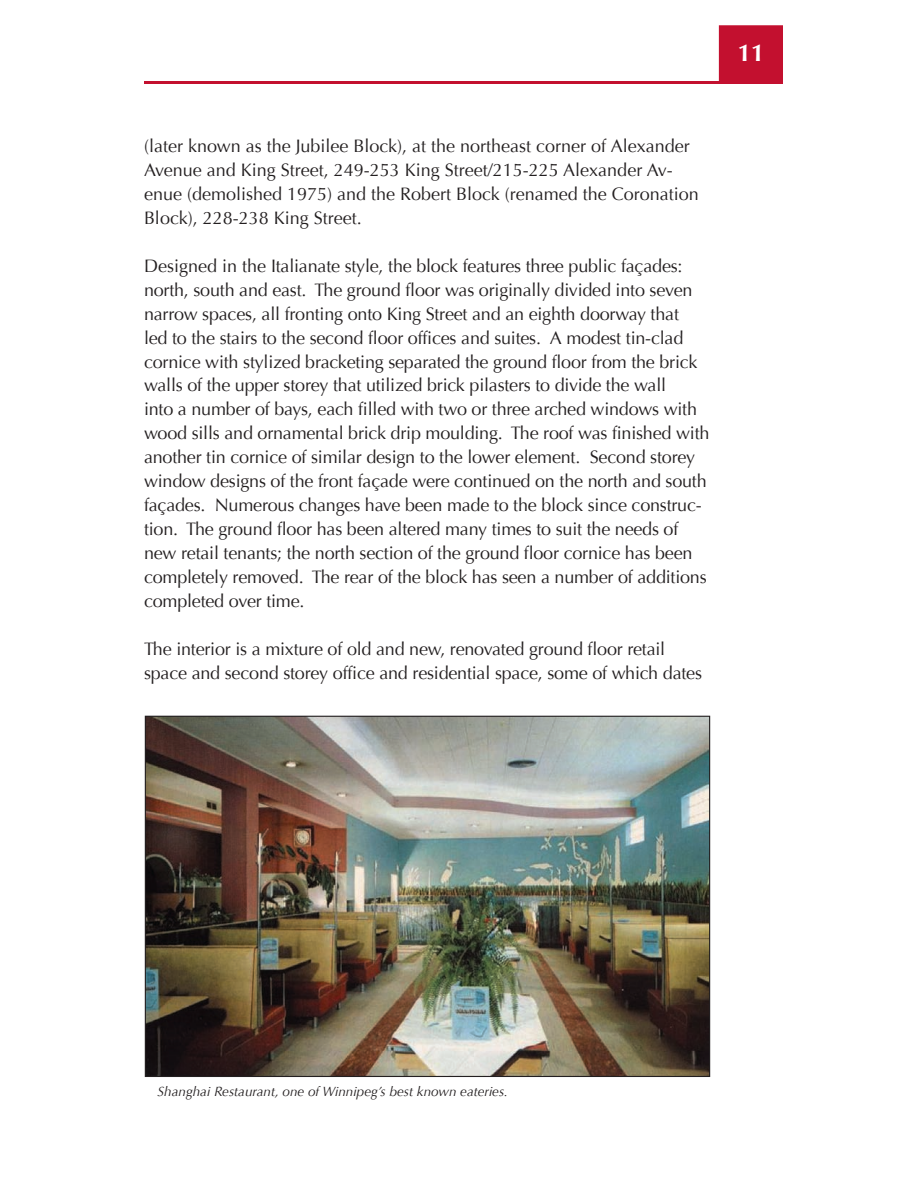
<style>
.page{position:relative;width:918px;height:1188px;background:#fff}
.page>*{position:absolute;margin:0;border:0;box-sizing:border-box;transform-origin:0 0}
.t1{font:700 24px "Optima";color:#fff}
.t2{font:18px/24px "Optima";letter-spacing:-.01em;color:#231f20}
.t3{font:italic 13.5px "Optima";color:#231f20}
</style>
<div class="page">
<hr style="left:144px;top:81px;width:639px;height:3px;background:#c3102f">
<div style="left:719px;top:25px;width:64px;height:56px;background:#c3102f"></div>
<img style="left:147px;top:718px;width:561px;height:357px">
<p class="t2" style="left:144px;top:134px;width:556px">(later known as the Jubilee Block), at the northeast corner of Alexander Avenue and King Street, 249-253 King Street/215-225 Alexander Av‑ enue (demolished 1975) and the Robert Block (renamed the Coronation Block), 228-238 King Street.</p>
<p class="t2" style="left:144px;top:254px;width:567px">Designed in the Italianate style, the block features three public façades: north, south and east. The ground floor was originally divided into seven narrow spaces, all fronting onto King Street and an eighth doorway that<br>led to the stairs to the second floor offices and suites. A modest tin-clad cornice with stylized bracketing separated the ground floor from the brick walls of the upper storey that utilized brick pilasters to divide the wall<br>into a number of bays, each filled with two or three arched windows with wood sills and ornamental brick drip moulding. The roof was finished with another tin cornice of similar design to the lower element. Second storey window designs of the front façade were continued on the north and south façades. Numerous changes have been made to the block since construc‑ tion. The ground floor has been altered many times to suit the needs of new retail tenants; the north section of the ground floor cornice has been completely removed. The rear of the block has seen a number of additions completed over time.</p>
<p class="t2" style="left:144px;top:638px;width:560px">The interior is a mixture of old and new, renovated ground floor retail space and second storey office and residential space, some of which dates</p>
<h1 class="t1" style="left:738px;top:39px;width:28px">11</h1>
<p class="t3" style="left:158px;top:1083px;width:352px">Shanghai Restaurant, one of Winnipeg’s best known eateries.</p>
</div>
